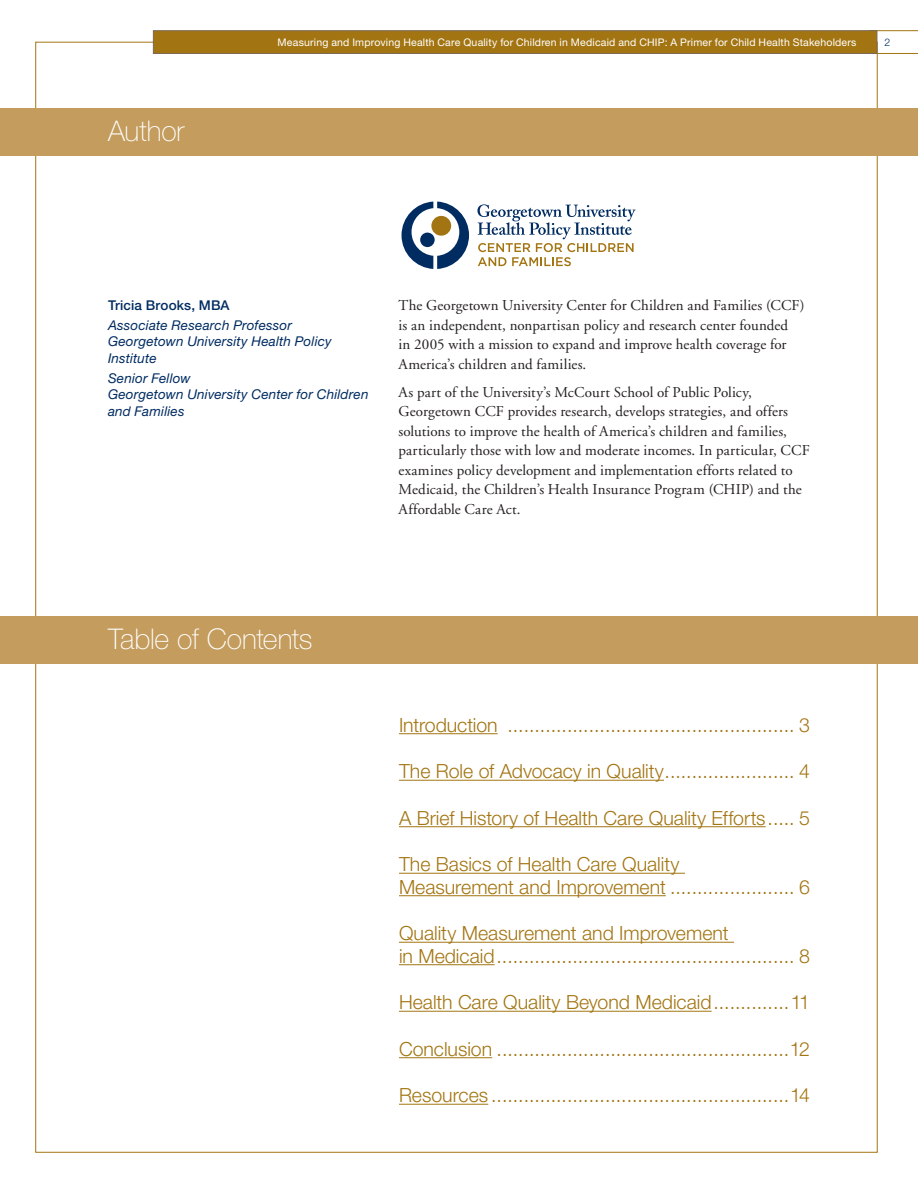
<style>
.page{position:relative;width:918px;height:1188px;background:#fff}
.page>*{position:absolute;margin:0;border:0;box-sizing:border-box;transform-origin:0 0}
.t1{font:100 28.5px "Helvetica Neue";letter-spacing:-.005em;color:#fff}
.toc1{font:300 19.5px/22.5px "Helvetica Neue";color:#a37512}
.body_copy{font:15px/19.5px "Adobe Garamond";letter-spacing:.01em;color:#231f20}
.Study_Panel_comapny{font:italic 13.5px/16.5px "Helvetica Neue";letter-spacing:.015em;color:#002c62}
.Study_Panel_Name{font:500 13.5px "Helvetica Neue";letter-spacing:.01em;color:#002c62}
.t2{font:10.5px "Helvetica Neue";letter-spacing:.02em;color:#fff}
.t3{font:300 10.5px "Helvetica Neue";color:#002c62}
</style>
<div class="page">
<svg style="left:877px;top:30px;width:41px;height:24px"></svg>
<div style="left:153px;top:30px;width:724px;height:24px;background:#a37512;border:1px solid #7c6954"></div>
<div style="left:0;top:108px;width:918px;height:48px;background:#c49c5d"></div>
<svg style="left:477px;top:204px;width:159px;height:62px"></svg>
<svg style="left:402px;top:202px;width:67px;height:67px"></svg>
<hr style="left:399px;top:733px;width:99px;height:1px;background:#a37512">
<hr style="left:399px;top:780px;width:265px;height:1px;background:#a37512">
<hr style="left:399px;top:826px;width:367px;height:1px;background:#a37512">
<hr style="left:399px;top:873px;width:286px;height:1px;background:#a37512">
<hr style="left:399px;top:895px;width:267px;height:1px;background:#a37512">
<hr style="left:399px;top:942px;width:335px;height:1px;background:#a37512">
<hr style="left:399px;top:964px;width:96px;height:1px;background:#a37512">
<hr style="left:399px;top:1011px;width:313px;height:1px;background:#a37512">
<hr style="left:399px;top:1057px;width:93px;height:1px;background:#a37512">
<hr style="left:399px;top:1104px;width:89px;height:1px;background:#a37512">
<div style="left:0;top:616px;width:918px;height:48px;background:#c49c5d"></div>
<h1 class="t1" style="left:108px;top:115px;width:78px">Author</h1>
<p class="t2" style="left:278px;top:36px;width:580px">Measuring and Improving Health Care Quality for Children in Medicaid and CHIP: A Primer for Child Health Stakeholders</p>
<p class="t3" style="left:885px;top:35px;width:7px">2</p>
<p class="Study_Panel_Name" style="left:108px;top:297px;width:123px">Tricia Brooks, MBA</p>
<p class="Study_Panel_comapny" style="left:108px;top:317px;width:225px">Associate Research Professor<br>Georgetown University Health Policy<br>Institute</p>
<p class="Study_Panel_comapny" style="left:108px;top:369px;width:262px">Senior Fellow<br>Georgetown University Center for Children and Families</p>
<p class="body_copy" style="left:399px;top:296px;width:408px">The Georgetown University Center for Children and Families (CCF) is an independent, nonpartisan policy and research center founded<br>in 2005 with a mission to expand and improve health coverage for America’s children and families.</p>
<p class="body_copy" style="left:399px;top:383px;width:413px">As part of the University’s McCourt School of Public Policy, Georgetown CCF provides research, develops strategies, and offers solutions to improve the health of America’s children and families, particularly those with low and moderate incomes. In particular, CCF examines policy development and implementation efforts related to Medicaid, the Children’s Health Insurance Program (CHIP) and the Affordable Care Act.</p>
<h1 class="t1" style="left:108px;top:622px;width:206px">Table of Contents</h1>
<p class="toc1" style="left:399px;top:713px;width:412px">Introduction ..................................................... 3</p>
<p class="toc1" style="left:399px;top:760px;width:412px">The Role of Advocacy in Quality........................ 4</p>
<p class="toc1" style="left:399px;top:806px;width:412px">A Brief History of Health Care Quality Efforts..... 5</p>
<p class="toc1" style="left:399px;top:853px;width:412px">The Basics of Health Care Quality<br>Measurement and Improvement ....................... 6</p>
<p class="toc1" style="left:399px;top:922px;width:412px">Quality Measurement and Improvement<br>in Medicaid....................................................... 8</p>
<p class="toc1" style="left:399px;top:991px;width:412px">Health Care Quality Beyond Medicaid..............11</p>
<p class="toc1" style="left:399px;top:1037px;width:413px">Conclusion ......................................................12</p>
<p class="toc1" style="left:399px;top:1084px;width:413px">Resources .......................................................14</p>
</div>
